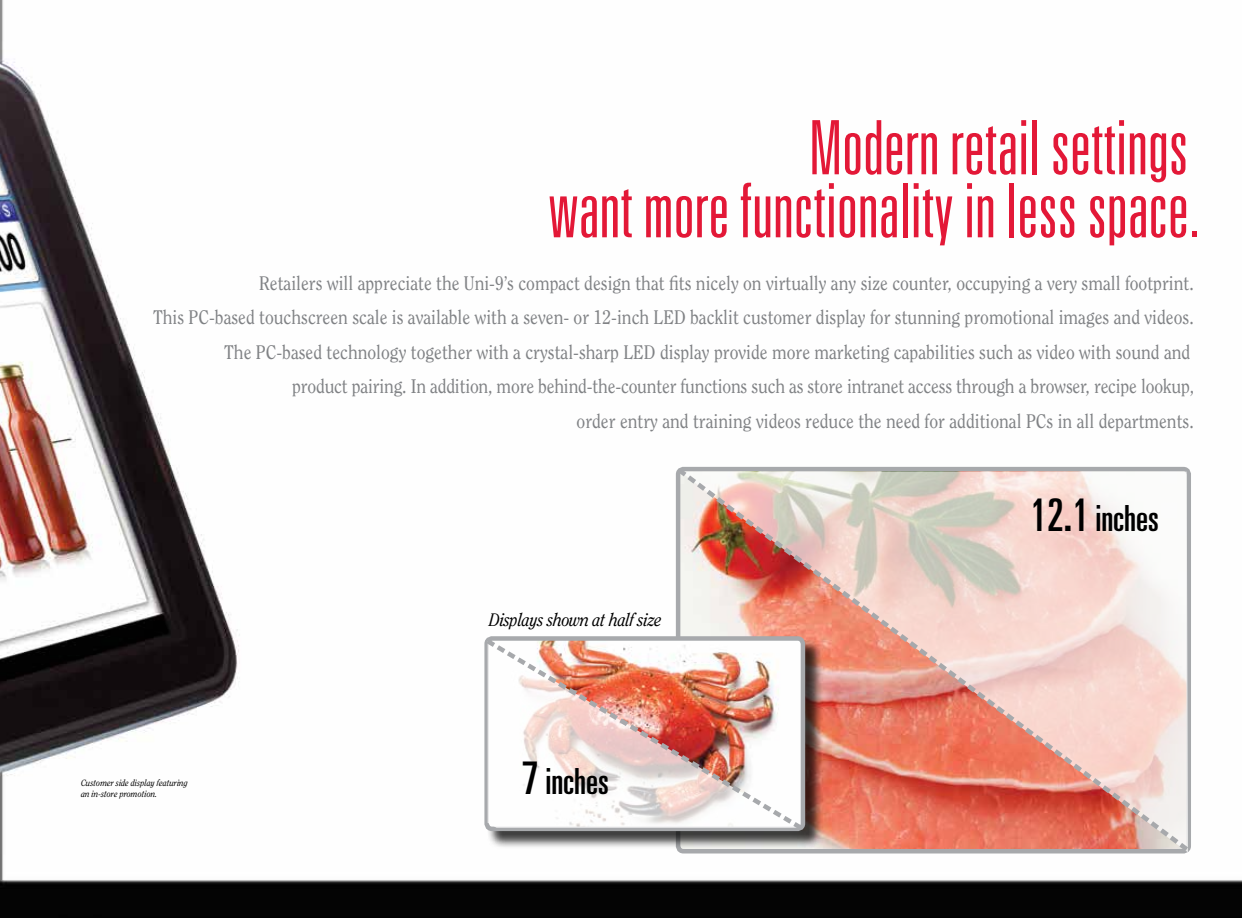
<style>
.page{position:relative;width:1242px;height:918px;background:#fff}
.page>*{position:absolute;margin:0;border:0;box-sizing:border-box;transform-origin:0 0}
.t1{font:300 ultra-condensed 75px/63px "Univers LT Std";color:#e31837;text-align:right}
.t2{font:ultra-condensed 36px "Univers LT Std";color:#000}
.t3{font:19.5px/34.5px "Clearface Std";color:#808285;text-align:right;scale:.9 1}
.t4{font:italic 18px "Clearface Std";letter-spacing:-.02em;color:#000;scale:.9 1}
.t5{font:italic 9px/10.5px "Clearface Std";color:#000;scale:.9 1}
.s1{font-size:45px}
</style>
<div class="page">
<img style="left:0;top:0;width:1242px;height:918px">
<svg style="left:673px;top:464px;width:520px;height:391px;background:#e8b6ab"></svg>
<div style="left:487px;top:638px;width:337px;height:212px;background:#000;opacity:.75"></div>
<img style="left:481px;top:635px;width:326px;height:199px">
<h1 class="t1" style="left:548px;top:116px;width:652px">Modern retail settings<br>want more functionality in less space.</h1>
<p class="t3" style="left:153px;top:266px;width:1158px">Retailers will appreciate the Uni-9’s compact design that fits nicely on virtually any size counter, occupying a very small footprint.<br>This PC-based touchscreen scale is available with a seven- or 12-inch LED backlit customer display for stunning promotional images and videos.<br>The PC-based technology together with a crystal-sharp LED display provide more marketing capabilities such as video with sound and<br>product pairing. In addition, more behind-the-counter functions such as store intranet access through a browser, recipe lookup,<br>order entry and training videos reduce the need for additional PCs in all departments.</p>
<p class="t5" style="left:81px;top:778px;width:120px">Customer side display featuring an in-store promotion.</p>
<p class="t4" style="left:489px;top:609px;width:193px">Displays shown at half size</p>
<h2 class="t2" style="left:522px;top:760px;width:88px"><span class="s1">7</span> inches</h2>
<h2 class="t2" style="left:1030px;top:497px;width:130px"><span class="s1">12.1</span> inches</h2>
</div>
